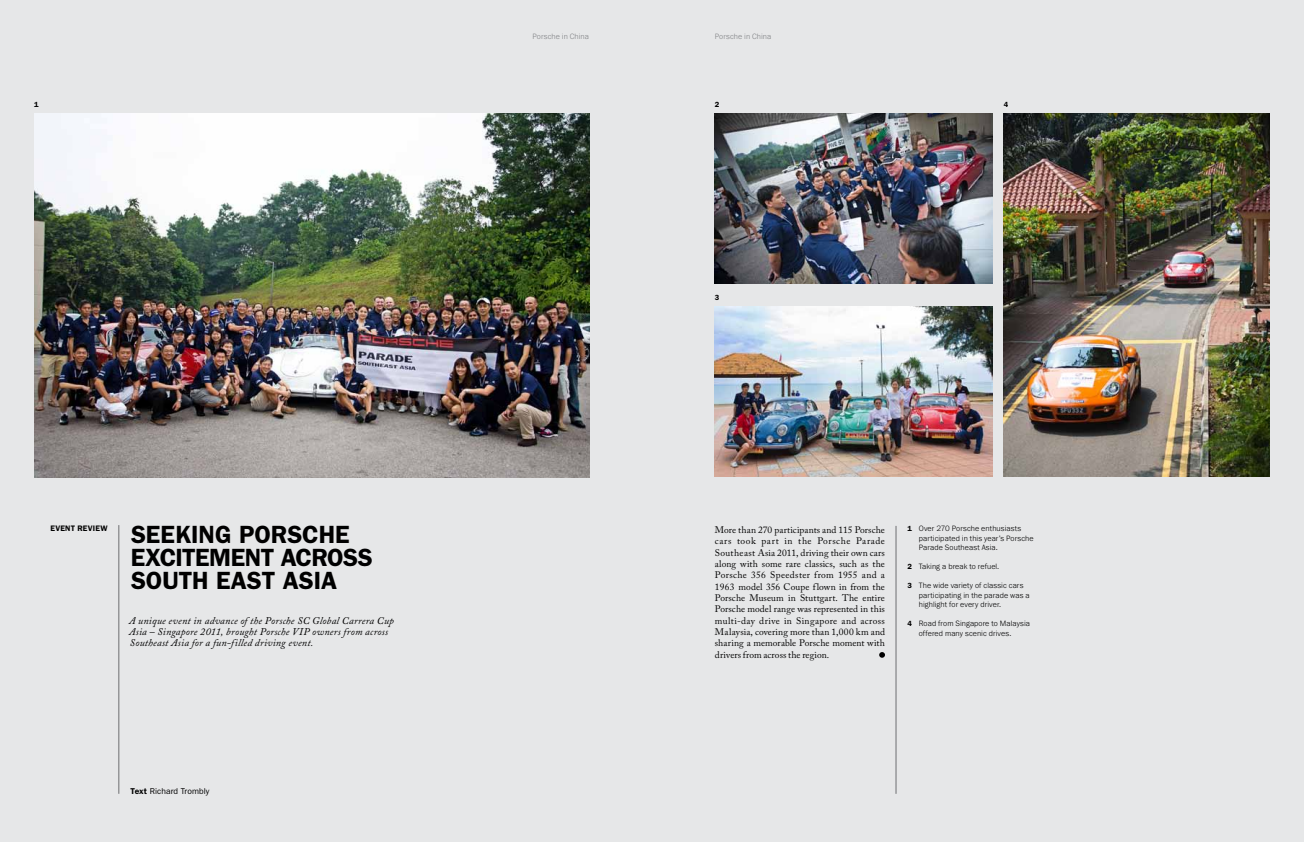
<style>
.page{position:relative;width:1304px;height:842px;background:#e6e7e8}
.page>*{position:absolute;margin:0;border:0;box-sizing:border-box;transform-origin:0 0}
.t1{font:600 25px/23px "ITC Franklin Gothic Std";letter-spacing:-.005em;color:#000}
.t2{font:italic 10.2px/11.3px "Adobe Caslon Pro";letter-spacing:.025em;color:#000}
.t3{font:9.5px/11.3px "Adobe Caslon Pro";letter-spacing:.005em;color:#000;text-align:justify}
.t4{font:8.5px "ITC Franklin Gothic Std";letter-spacing:.01em;color:#000}
.t5{font:300 8px/9.5px "Franklin Gothic URW";letter-spacing:.01em;color:#000}
.t6{font:300 8px "Franklin Gothic URW";letter-spacing:.01em;color:#808285}
.t7{font:600 8px "ITC Franklin Gothic Std";letter-spacing:.025em;color:#000}
.t8{font:600 7.5px "ITC Franklin Gothic Std";color:#000}
.s1{font-weight:600}
.s2{font-family:"ITC Franklin Gothic Std";font-weight:600;font-size:7.5px}
</style>
<div class="page">
<img style="left:34px;top:113px;width:556px;height:364px">
<img style="left:1004px;top:113px;width:266px;height:363px">
<img style="left:714px;top:113px;width:278px;height:170px">
<img style="left:714px;top:306px;width:278px;height:170px">
<svg style="left:879px;top:652px;width:6px;height:6px"></svg>
<hr style="left:896px;top:526px;width:1px;height:268px;background:#6d6e71">
<hr style="left:119px;top:525px;width:1px;height:269px;background:#6d6e71">
<p class="t6" style="left:533px;top:32px;width:58px">Porsche in China</p>
<p class="t6" style="left:715px;top:32px;width:58px">Porsche in China</p>
<p class="t8" style="left:34px;top:100px;width:6px">1</p>
<p class="t8" style="left:715px;top:100px;width:6px">2</p>
<p class="t8" style="left:715px;top:293px;width:6px">3</p>
<p class="t8" style="left:1004px;top:100px;width:6px">4</p>
<p class="t7" style="left:50px;top:524px;width:59px">EVENT REVIEW</p>
<h1 class="t1" style="left:131px;top:523px;width:244px">SEEKING PORSCHE<br>EXCITEMENT ACROSS<br>SOUTH EAST ASIA</h1>
<p class="t2" style="left:129px;top:614px;width:266px">A unique event in advance of the Porsche SC Global Carrera Cup<br>Asia – Singapore 2011, brought Porsche VIP owners from across<br>Southeast Asia for a fun-filled driving event.</p>
<p class="t4" style="left:131px;top:786px;width:80px"><span class="s1">TEXT</span> Richard Trombly</p>
<p class="t3" style="left:715px;top:524px;width:172px">More than 270 participants and 115 Porsche cars took part in the Porsche Parade Southeast Asia 2011, driving their own cars along with some rare classics, such as the Porsche 356 Speedster from 1955 and a 1963 model 356 Coupe flown in from the Porsche Museum in Stuttgart. The entire Porsche model range was represented in this multi-day drive in Singapore and across Malaysia, covering more than 1,000 km and sharing a memorable Porsche moment with drivers from across the region.</p>
<p class="t5" style="left:919px;top:524px;width:116px;text-indent:-11px"><span class="s2">1</span> Over 270 Porsche enthusiasts participated in this year’s Porsche<br>Parade Southeast Asia.</p>
<p class="t5" style="left:907px;top:562px;width:93px"><span class="s2">2</span> Taking a break to refuel.</p>
<p class="t5" style="left:919px;top:581px;width:112px;text-indent:-11px"><span class="s2">3</span> The wide variety of classic cars participating in the parade was a highlight for every driver.</p>
<p class="t5" style="left:919px;top:619px;width:113px;text-indent:-11px"><span class="s2">4</span> Road from Singapore to Malaysia offered many scenic drives.</p>
</div>
